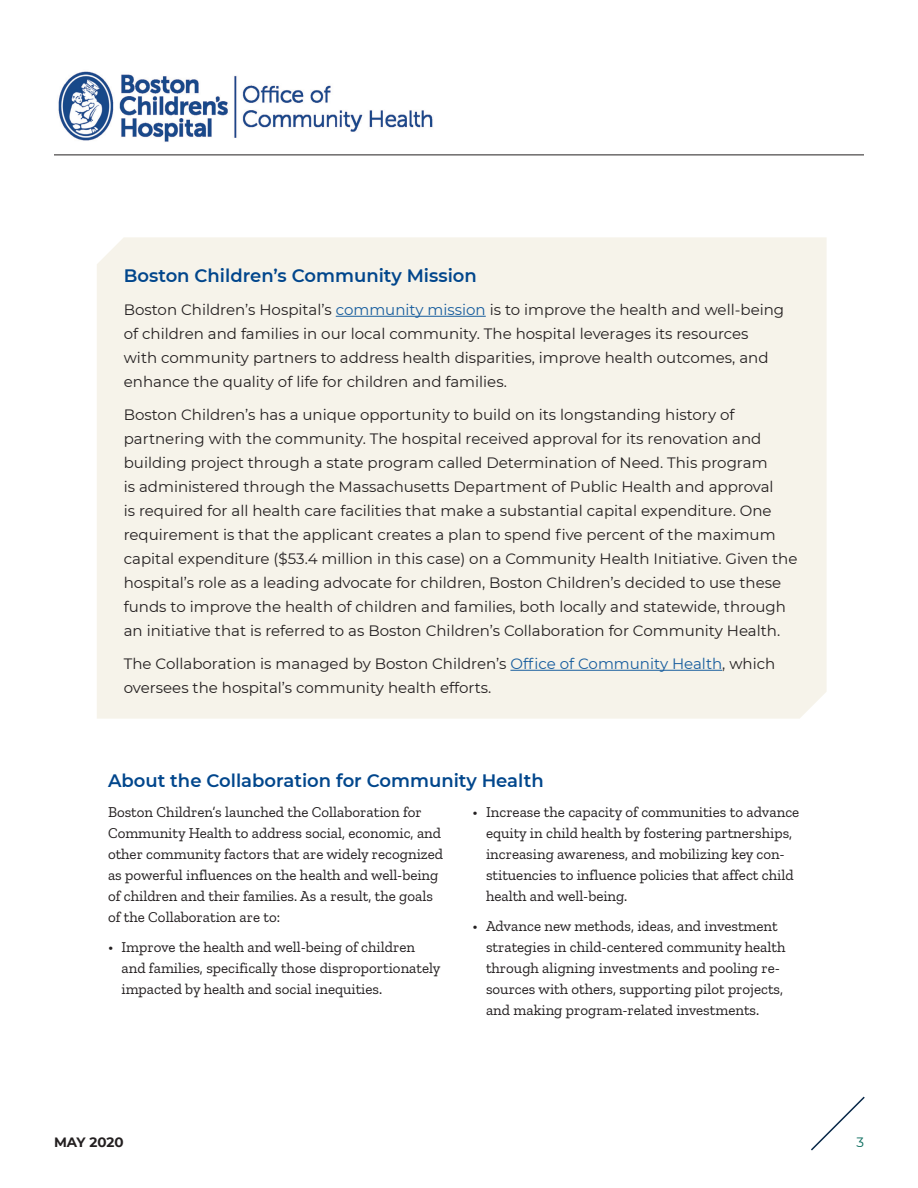
<style>
.page{position:relative;width:918px;height:1188px;background:#fff}
.page>*{position:absolute;margin:0;border:0;box-sizing:border-box;transform-origin:0 0}
.t1{font:600 18px "Montserrat";color:#01468c}
.Box_text{font:15px/24px "Montserrat";color:#231f20}
.Paragraph_with_list{font:15px/21px "Zilla Slab";color:#231f20}
.t2{font:700 13.5px "Montserrat";color:#231f20}
.t3{font:13.5px "Montserrat";color:#066a5b}
.s1{color:#175d9e}
</style>
<div class="page">
<svg style="left:811px;top:1096px;width:54px;height:55px"></svg>
<hr style="left:54px;top:155px;width:810px;height:1px;background:#231f20">
<div style="left:97px;top:237px;width:730px;height:482px;background:#f6f3ea"></div>
<hr style="left:336px;top:316px;width:150px;height:1px;background:#175d9e">
<hr style="left:510px;top:670px;width:212px;height:1px;background:#175d9e">
<img style="left:58px;top:71px;width:375px;height:71px">
<h1 class="t1" style="left:124px;top:263px;width:355px">Boston Children’s Community Mission</h1>
<p class="Box_text" style="left:124px;top:297px;width:662px">Boston Children’s Hospital’s <span class="s1">community mission</span> is to improve the health and well-being of children and families in our local community. The hospital leverages its resources with community partners to address health disparities, improve health outcomes, and enhance the quality of life for children and families.</p>
<p class="Box_text" style="left:124px;top:402px;width:675px">Boston Children’s has a unique opportunity to build on its longstanding history of partnering with the community. The hospital received approval for its renovation and building project through a state program called Determination of Need. This program<br>is administered through the Massachusetts Department of Public Health and approval<br>is required for all health care facilities that make a substantial capital expenditure. One requirement is that the applicant creates a plan to spend five percent of the maximum capital expenditure ($53.4 million in this case) on a Community Health Initiative. Given the hospital’s role as a leading advocate for children, Boston Children’s decided to use these funds to improve the health of children and families, both locally and statewide, through an initiative that is referred to as Boston Children’s Collaboration for Community Health.</p>
<p class="Box_text" style="left:124px;top:651px;width:653px">The Collaboration is managed by Boston Children’s <span class="s1">Office of Community Health</span>, which oversees the hospital’s community health efforts.</p>
<h1 class="t1" style="left:108px;top:768px;width:437px">About the Collaboration for Community Health</h1>
<p class="Paragraph_with_list" style="left:108px;top:802px;width:337px">Boston Children’s launched the Collaboration for Community Health to address social, economic, and other community factors that are widely recognized as powerful influences on the health and well-being of children and their families. As a result, the goals of the Collaboration are to:</p>
<p class="Paragraph_with_list" style="left:122px;top:937px;width:321px;text-indent:-14px">• Improve the health and well-being of children and families, specifically those disproportionately impacted by health and social inequities.</p>
<p class="Paragraph_with_list" style="left:486px;top:802px;width:315px;text-indent:-14px">• Increase the capacity of communities to advance equity in child health by fostering partnerships, increasing awareness, and mobilizing key con&shy;stituencies to influence policies that affect child health and well-being.</p>
<p class="Paragraph_with_list" style="left:486px;top:916px;width:301px;text-indent:-14px">• Advance new methods, ideas, and investment strategies in child-centered community health through aligning investments and pooling re&shy;sources with others, supporting pilot projects, and making program-related investments.</p>
<p class="t2" style="left:54px;top:1132px;width:71px">MAY 2020</p>
<p class="t3" style="left:856px;top:1133px;width:9px">3</p>
</div>
